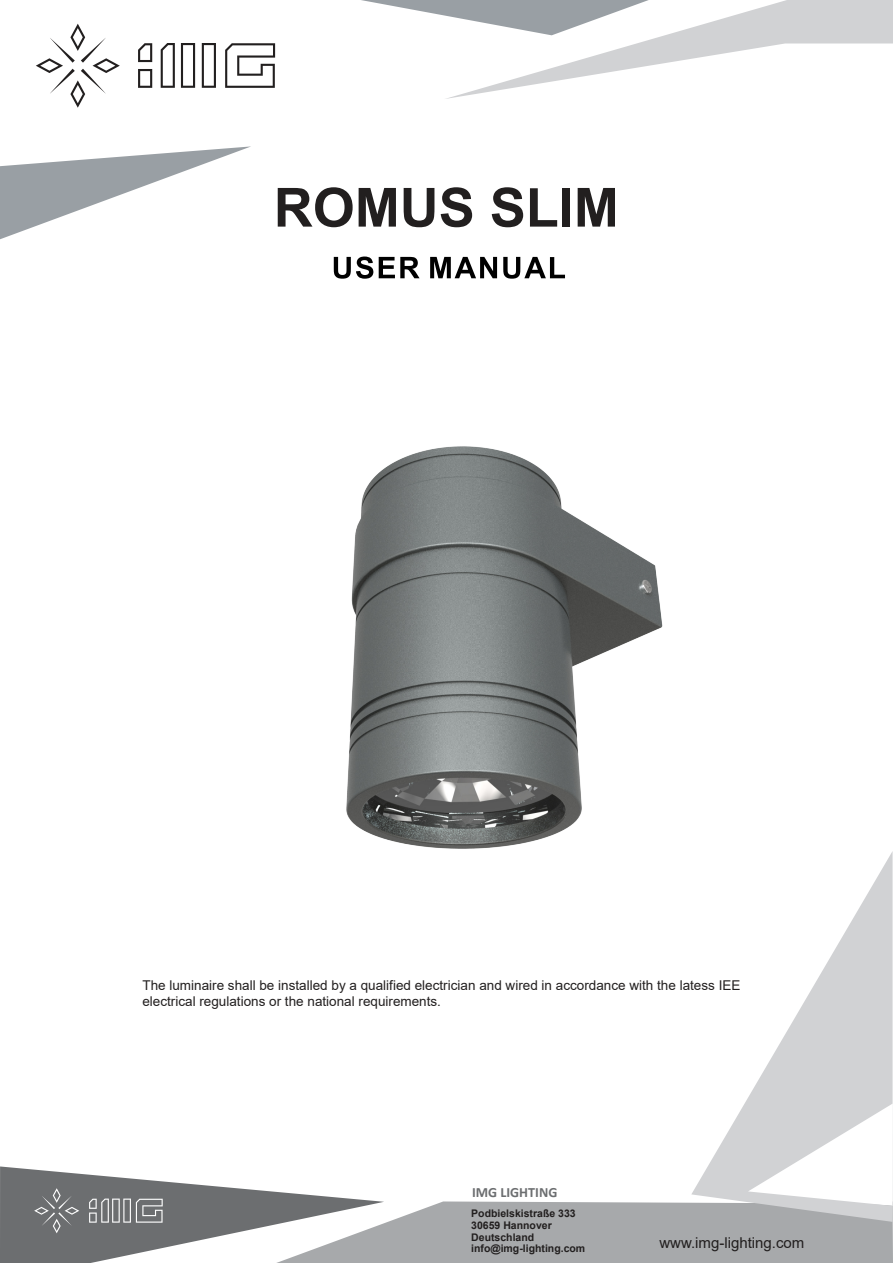
<style>
.page{position:relative;width:893px;height:1263px;background:#fff}
.page>*{position:absolute;margin:0;border:0;box-sizing:border-box;transform-origin:0 0}
.t1{font:700 54px "Arial";color:#221f1f}
.t2{font:15px "Arial";color:#221f1f}
.t3{font:700 14.1px "Calibri";color:#6c6e70}
.t4{font:13.5px/16.2px "Arial";color:#221f1f}
.t5{font:700 10.5px/11.7px "Arial";color:#221f1f}
</style>
<div class="page">
<svg style="left:0;top:146px;width:251px;height:93px"></svg>
<svg style="left:361px;top:0;width:532px;height:99px"></svg>
<svg style="left:708px;top:851px;width:185px;height:315px"></svg>
<svg style="left:0;top:1166px;width:893px;height:97px"></svg>
<svg style="left:334px;top:256px;width:39px;height:23px"></svg>
<svg style="left:379px;top:257px;width:41px;height:21px"></svg>
<svg style="left:430px;top:257px;width:67px;height:21px"></svg>
<svg style="left:503px;top:257px;width:62px;height:22px"></svg>
<svg style="left:36px;top:24px;width:239px;height:84px"></svg>
<img style="left:346px;top:446px;width:415px;height:476px">
<h1 class="t1" style="left:274px;top:187px;width:347px">ROMUS SLIM</h1>
<p class="t4" style="left:142px;top:978px;width:599px">The luminaire shall be installed by a qualified electrician and wired in accordance with the latess IEE electrical regulations or the national requirements.</p>
<p class="t3" style="left:472px;top:1184px;width:87px">IMG LIGHTING</p>
<p class="t5" style="left:471px;top:1208px;width:106px">Podbielskistraße 333</p>
<p class="t5" style="left:471px;top:1220px;width:116px">30659 Hannover<br>Deutschland info@img-lighting.com</p>
<p class="t2" style="left:659px;top:1237px;width:146px">www.img-lighting.com</p>
</div>
